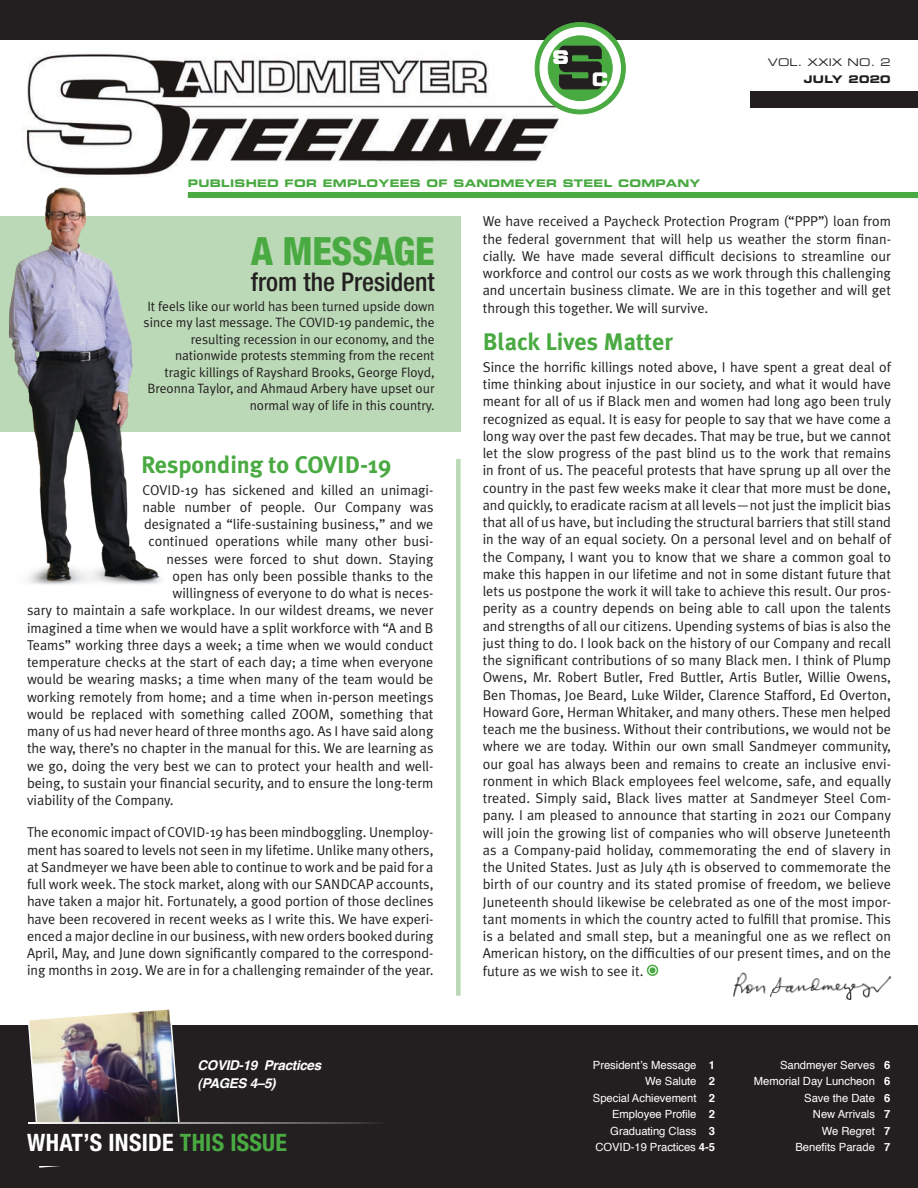
<style>
.page{position:relative;width:918px;height:1188px;background:#fff}
.page>*{position:absolute;margin:0;border:0;box-sizing:border-box;transform-origin:0 0}
.t1{font:800 condensed 39px "Helvetica Neue";letter-spacing:-.01em;color:#4aaa42}
.t2{font:500 condensed 25.8px "Helvetica Neue";color:#231f20}
.headlineText_Meta_2{font:700 24px "Meta Plus";color:#4aaa42}
.t3{font:700 condensed 24px "Helvetica Neue";letter-spacing:.01em;color:#fff}
.President_s_messasge{font:14.25px/17.2px "Meta Plus Normal";color:#231f20;text-align:justify}
.Body_text{font:13.5px/16.5px "Meta Plus Normal";letter-spacing:-.005em;color:#231f20;text-align:right}
.t4{font:italic 700 13.5px "Helvetica";letter-spacing:-.025em;color:#fff}
.t5{font:11.25px "Helvetica";letter-spacing:-.005em;color:#fff}
.t6{font:10.5px "Eurostile Bold Extended Two";letter-spacing:.025em;color:#4aaa42}
.t7{font:10.5px "Eurostile Extended Two";color:#231f20}
.t8{font:10.5px "Eurostile Bold Extended Two";letter-spacing:.025em;color:#231f20}
.s1{color:#4aaa42}
.s2{font-weight:700}
</style>
<div class="page">
<div style="left:0;top:216px;width:460px;height:216px;background:#bbd9b6"></div>
<div style="left:0;top:1025px;width:918px;height:163px;background:#231f20"></div>
<img style="left:28px;top:1009px;width:152px;height:159px">
<div style="left:25px;top:1123px;width:311px;height:43px;background:#231f20"></div>
<svg style="left:28px;top:1122px;width:349px;height:1px"></svg>
<div style="left:456px;top:459px;width:5px;height:537px;background:#bbd9b6"></div>
<div style="left:0;top:0;width:918px;height:39px;background:#231f20"></div>
<div style="left:751px;top:91px;width:167px;height:16px;background:#231f20"></div>
<img style="left:24px;top:51px;width:546px;height:126px">
<svg style="left:535px;top:23px;width:90px;height:91px"></svg>
<div style="left:540px;top:28px;width:80px;height:81px;background:#fff;border-radius:50%"></div>
<div style="left:540px;top:27px;width:81px;height:82px;border:1px solid #fff;border-radius:50%"></div>
<div style="left:548px;top:36px;width:64px;height:65px;background:#4aaa42;border-radius:50%"></div>
<div style="left:548px;top:36px;width:64px;height:65px;border:1px solid #4aaa42;border-radius:50%"></div>
<svg style="left:553px;top:45px;width:54px;height:45px"></svg>
<img style="left:733px;top:972px;width:159px;height:28px">
<div style="left:647px;top:965px;width:11px;height:11px;border:2px solid #4aaa42;border-radius:50%"></div>
<svg style="left:650px;top:967px;width:6px;height:6px"></svg>
<div style="left:188px;top:192px;width:730px;height:6px;background:#4aaa42"></div>
<img style="left:9px;top:187px;width:152px;height:398px">
<p class="t6" style="left:188px;top:175px;width:514px">PUBLISHED FOR EMPLOYEES OF SANDMEYER STEEL COMPANY</p>
<p class="t7" style="left:768px;top:55px;width:124px">VOL. XXIX NO. 2</p>
<p class="t8" style="left:804px;top:71px;width:88px">JULY 2020</p>
<p class="t1" style="left:251px;top:227px;width:186px">A MESSAGE</p>
<p class="t2" style="left:251px;top:266px;width:185px">from the President</p>
<p class="Body_text" style="left:144px;top:298px;width:293px">It feels like our world has been turned upside down since my last message. The COVID-19 pandemic, the resulting recession in our economy, and the nationwide protests stemming from the recent tragic killings of Rayshard Brooks, George Floyd, Breonna Taylor, and Ahmaud Arbery have upset our normal way of life in this country.</p>
<p class="headlineText_Meta_2" style="left:141px;top:451px;width:252px">Responding to COVID-19</p>
<p class="President_s_messasge" style="left:142px;top:481px;width:293px">COVID-19 has sickened and killed an unimagi-</p>
<p class="President_s_messasge" style="left:142px;top:498px;width:293px">nable number of people. Our Company was</p>
<p class="President_s_messasge" style="left:144px;top:515px;width:291px">designated a “life-sustaining business,” and we</p>
<p class="President_s_messasge" style="left:148px;top:533px;width:287px">continued operations while many other busi-</p>
<p class="President_s_messasge" style="left:166px;top:550px;width:269px">nesses were forced to shut down. Staying</p>
<p class="President_s_messasge" style="left:172px;top:567px;width:263px">open has only been possible thanks to the</p>
<p class="President_s_messasge" style="left:172px;top:584px;width:263px">willingness of everyone to do what is neces-</p>
<p class="President_s_messasge" style="left:27px;top:602px;width:408px">sary to maintain a safe workplace. In our wildest dreams, we never</p>
<p class="President_s_messasge" style="left:27px;top:619px;width:408px">imagined a time when we would have a split workforce with “A and B</p>
<p class="President_s_messasge" style="left:27px;top:636px;width:408px">Teams” working three days a week; a time when we would conduct</p>
<p class="President_s_messasge" style="left:27px;top:653px;width:408px">temperature checks at the start of each day; a time when everyone</p>
<p class="President_s_messasge" style="left:27px;top:671px;width:408px">would be wearing masks; a time when many of the team would be</p>
<p class="President_s_messasge" style="left:27px;top:688px;width:408px">working remotely from home; and a time when in-person meetings</p>
<p class="President_s_messasge" style="left:27px;top:705px;width:408px">would be replaced with something called ZOOM, something that</p>
<p class="President_s_messasge" style="left:27px;top:722px;width:408px">many of us had never heard of three months ago. As I have said along</p>
<p class="President_s_messasge" style="left:27px;top:740px;width:408px">the way, there’s no chapter in the manual for this. We are learning as</p>
<p class="President_s_messasge" style="left:27px;top:757px;width:408px">we go, doing the very best we can to protect your health and well-</p>
<p class="President_s_messasge" style="left:27px;top:774px;width:408px">being, to sustain your financial security, and to ensure the long-term</p>
<p class="President_s_messasge" style="left:27px;top:791px;width:148px">viability of the Company.</p>
<p class="President_s_messasge" style="left:27px;top:824px;width:408px">The economic impact of COVID-19 has been mindboggling. Unemploy&shy;ment has soared to levels not seen in my lifetime. Unlike many others, at Sandmeyer we have been able to continue to work and be paid for a full work week. The stock market, along with our SANDCAP accounts, have taken a major hit. Fortunately, a good portion of those declines have been recovered in recent weeks as I write this. We have experi&shy;enced a major decline in our business, with new orders booked during April, May, and June down significantly compared to the correspond&shy;ing months in 2019. We are in for a challenging remainder of the year.</p>
<p class="t4" style="left:198px;top:1054px;width:125px">COVID-19 Practices</p>
<p class="t4" style="left:198px;top:1072px;width:80px">(PAGES 4–5)</p>
<p class="t3" style="left:27px;top:1128px;width:261px">WHAT’S INSIDE <span class="s1">THIS ISSUE</span></p>
<p class="President_s_messasge" style="left:483px;top:213px;width:410px">We have received a Paycheck Protection Program (“PPP”) loan from the federal government that will help us weather the storm finan&shy;cially. We have made several difficult decisions to streamline our workforce and control our costs as we work through this challenging and uncertain business climate. We are in this together and will get through this together. We will survive.</p>
<p class="headlineText_Meta_2" style="left:483px;top:328px;width:192px">Black Lives Matter</p>
<p class="President_s_messasge" style="left:483px;top:358px;width:410px">Since the horrific killings noted above, I have spent a great deal of time thinking about injustice in our society, and what it would have meant for all of us if Black men and women had long ago been truly recognized as equal. It is easy for people to say that we have come a long way over the past few decades. That may be true, but we cannot let the slow progress of the past blind us to the work that remains in front of us. The peaceful protests that have sprung up all over the country in the past few weeks make it clear that more must be done, and quickly, to eradicate racism at all levels—not just the implicit bias that all of us have, but including the structural barriers that still stand in the way of an equal society. On a personal level and on behalf of the Company, I want you to know that we share a common goal to make this happen in our lifetime and not in some distant future that lets us postpone the work it will take to achieve this result. Our pros&shy;perity as a country depends on being able to call upon the talents and strengths of all our citizens. Upending systems of bias is also the just thing to do. I look back on the history of our Company and recall the significant contributions of so many Black men. I think of Plump Owens, Mr. Robert Butler, Fred Buttler, Artis Butler, Willie Owens, Ben Thomas, Joe Beard, Luke Wilder, Clarence Stafford, Ed Overton, Howard Gore, Herman Whitaker, and many others. These men helped teach me the business. Without their contributions, we would not be where we are today. Within our own small Sandmeyer community, our goal has always been and remains to create an inclusive envi&shy;ronment in which Black employees feel welcome, safe, and equally treated. Simply said, Black lives matter at Sandmeyer Steel Com&shy;pany. I am pleased to announce that starting in 2021 our Company will join the growing list of companies who will observe Juneteenth as a Company-paid holiday, commemorating the end of slavery in the United States. Just as July 4th is observed to commemorate the birth of our country and its stated promise of freedom, we believe Juneteenth should likewise be celebrated as one of the most impor&shy;tant moments in which the country acted to fulfill that promise. This is a belated and small step, but a meaningful one as we reflect on American history, on the difficulties of our present times, and on the future as we wish to see it.</p>
<p class="t5" style="left:593px;top:1056px;width:124px">President’s Message <span class="s2">1</span></p>
<p class="t5" style="left:645px;top:1073px;width:71px">We Salute <span class="s2">2</span></p>
<p class="t5" style="left:593px;top:1089px;width:124px">Special Achievement <span class="s2">2</span></p>
<p class="t5" style="left:612px;top:1106px;width:104px">Employee Profile <span class="s2">2</span></p>
<p class="t5" style="left:610px;top:1122px;width:106px">Graduating Class <span class="s2">3</span></p>
<p class="t5" style="left:595px;top:1139px;width:121px">COVID-19 Practices <span class="s2">4-5</span></p>
<p class="t5" style="left:780px;top:1056px;width:112px">Sandmeyer Serves <span class="s2">6</span></p>
<p class="t5" style="left:754px;top:1073px;width:138px">Memorial Day Luncheon <span class="s2">6</span></p>
<p class="t5" style="left:804px;top:1089px;width:88px">Save the Date <span class="s2">6</span></p>
<p class="t5" style="left:813px;top:1106px;width:79px">New Arrivals <span class="s2">7</span></p>
<p class="t5" style="left:822px;top:1122px;width:70px">We Regret <span class="s2">7</span></p>
<p class="t5" style="left:796px;top:1139px;width:96px">Benefits Parade <span class="s2">7</span></p>
</div>
